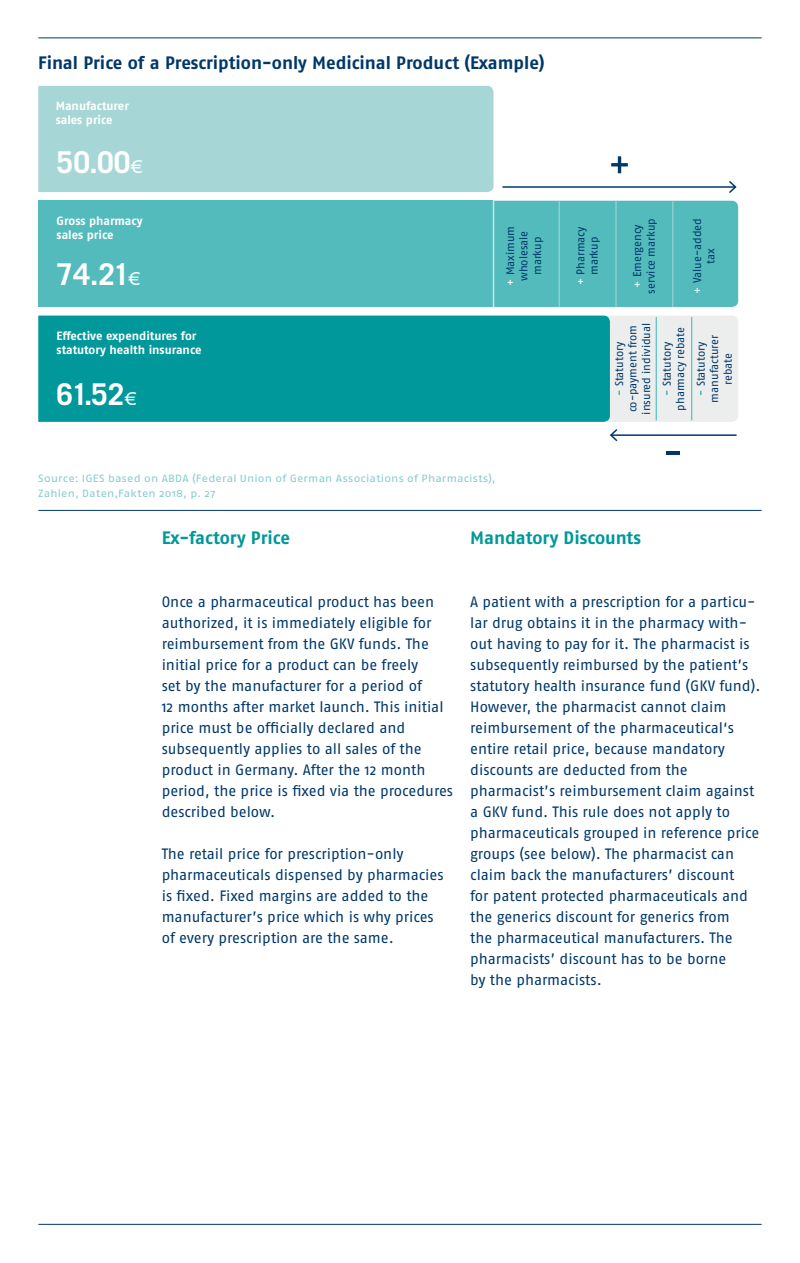
<style>
.page{position:relative;width:800px;height:1263px;background:#fff}
.page>*{position:absolute;margin:0;border:0;box-sizing:border-box;transform-origin:0 0}
.t1{font:700 30px "Trade Gothic";color:#fff}
.t2{font:700 18px "Fago No";letter-spacing:-.005em;color:#00386a}
.t3{font:700 18px "Fago No";color:#00989a}
.t4{font:15px/21px "Fago No";letter-spacing:-.005em;color:#00386a}
.t5{font:700 12px/14.4px "Fago No";letter-spacing:-.005em;color:#fff}
.t6{font:11.25px/13.5px "Fago No";letter-spacing:-.005em;color:#00386a;text-align:center}
.t7{font:10.5px/15px "Fago Ex";letter-spacing:.02em;color:#89cccc}
.s1{color:#fff}
.s2{color:#00989a}
</style>
<div class="page">
<hr style="left:38px;top:38px;width:723px;height:1px;background:#00386a">
<hr style="left:38px;top:1224px;width:723px;height:1px;background:#00386a">
<hr style="left:38px;top:510px;width:723px;height:1px;background:#00386a">
<div style="left:38px;top:86px;width:455px;height:106px;background:#a6d7d6"></div>
<div style="left:494px;top:201px;width:244px;height:106px;background:#54bbbc"></div>
<hr style="left:558px;top:201px;width:1px;height:106px;background:#a6d7d6">
<hr style="left:615px;top:201px;width:1px;height:106px;background:#a6d7d6">
<hr style="left:672px;top:201px;width:1px;height:106px;background:#a6d7d6">
<div style="left:38px;top:201px;width:455px;height:106px;background:#54bbbc"></div>
<div style="left:609px;top:316px;width:129px;height:106px;background:#eceded"></div>
<div style="left:38px;top:316px;width:571px;height:106px;background:#00989a"></div>
<hr style="left:655px;top:317px;width:1px;height:103px;background:#3ab6b7">
<hr style="left:691px;top:317px;width:1px;height:103px;background:#3ab6b7">
<hr style="left:492px;top:199px;width:2px;height:110px;background:#fff">
<hr style="left:502px;top:186px;width:233px;height:2px;background:#00386a">
<svg style="left:727px;top:181px;width:10px;height:12px"></svg>
<hr style="left:610px;top:434px;width:126px;height:2px;background:#00386a">
<svg style="left:610px;top:429px;width:9px;height:13px"></svg>
<hr style="left:666px;top:451px;width:14px;height:3px;background:#00386a">
<svg style="left:611px;top:156px;width:16px;height:17px"></svg>
<p class="t2" style="left:38px;top:53px;width:507px">Final Price of a Prescription-only Medicinal Product (Example)</p>
<p class="t5" style="left:56px;top:98px;width:75px">Manufacturer sales price</p>
<h1 class="t1" style="left:57px;top:144px;width:75px">50.00</h1>
<p class="t5" style="left:57px;top:213px;width:87px">Gross pharmacy sales price</p>
<h1 class="t1" style="left:57px;top:255px;width:75px">74.21</h1>
<p class="t5" style="left:57px;top:328px;width:146px">Effective expenditures for statutory health insurance</p>
<h1 class="t1" style="left:57px;top:375px;width:69px">61.52</h1>
<p class="t6" style="left:503px;top:286px;width:61px;rotate:-90deg"><span class="s1">+</span> Maximum wholesale markup</p>
<p class="t6" style="left:573px;top:285px;width:60px;rotate:-90deg"><span class="s1">+</span> Pharmacy markup</p>
<p class="t6" style="left:630px;top:294px;width:77px;rotate:-90deg"><span class="s1">+</span> Emergency service markup</p>
<p class="t6" style="left:690px;top:294px;width:77px;rotate:-90deg"><span class="s1">+</span> Value-added tax</p>
<p class="t6" style="left:612px;top:415px;width:93px;rotate:-90deg"><span class="s2">-</span> Statutory co-payment from insured individual</p>
<p class="t6" style="left:659px;top:411px;width:85px;rotate:-90deg"><span class="s2">-</span> Statutory pharmacy rebate</p>
<p class="t6" style="left:693px;top:403px;width:69px;rotate:-90deg"><span class="s2">-</span> Statutory manufacturer rebate</p>
<p class="t7" style="left:38px;top:471px;width:459px">Source: IGES based on ABDA (Federal Union of German Associations of Pharmacists),<br>Zahlen, Daten,Fakten 2018, p. 27</p>
<p class="t3" style="left:162px;top:527px;width:130px">Ex-factory Price</p>
<p class="t3" style="left:470px;top:527px;width:172px">Mandatory Discounts</p>
<p class="t4" style="left:162px;top:591px;width:293px">Once a pharmaceutical product has been authorized, it is immediately eligible for reimbursement from the GKV funds. The initial price for a product can be freely<br>set by the manufacturer for a period of<br>12 months after market launch. This initial price must be officially declared and subsequently applies to all sales of the product in Germany. After the 12 month period, the price is fixed via the procedures described below.</p>
<p class="t4" style="left:162px;top:843px;width:283px">The retail price for prescription-only pharmaceuticals dispensed by pharmacies is fixed. Fixed margins are added to the manufacturer’s price which is why prices of every prescription are the same.</p>
<p class="t4" style="left:470px;top:591px;width:292px">A patient with a prescription for a particu&shy;lar drug obtains it in the pharmacy with&shy;out having to pay for it. The pharmacist is subsequently reimbursed by the patient’s statutory health insurance fund (GKV fund).<br>However, the pharmacist cannot claim reimbursement of the pharmaceutical‘s entire retail price, because mandatory discounts are deducted from the pharmacist’s reimbursement claim against a GKV fund. This rule does not apply to pharmaceuticals grouped in reference price groups (see below). The pharmacist can claim back the manufacturers’ discount<br>for patent protected pharmaceuticals and the generics discount for generics from<br>the pharmaceutical manufacturers. The pharmacists’ discount has to be borne<br>by the pharmacists.</p>
</div>
